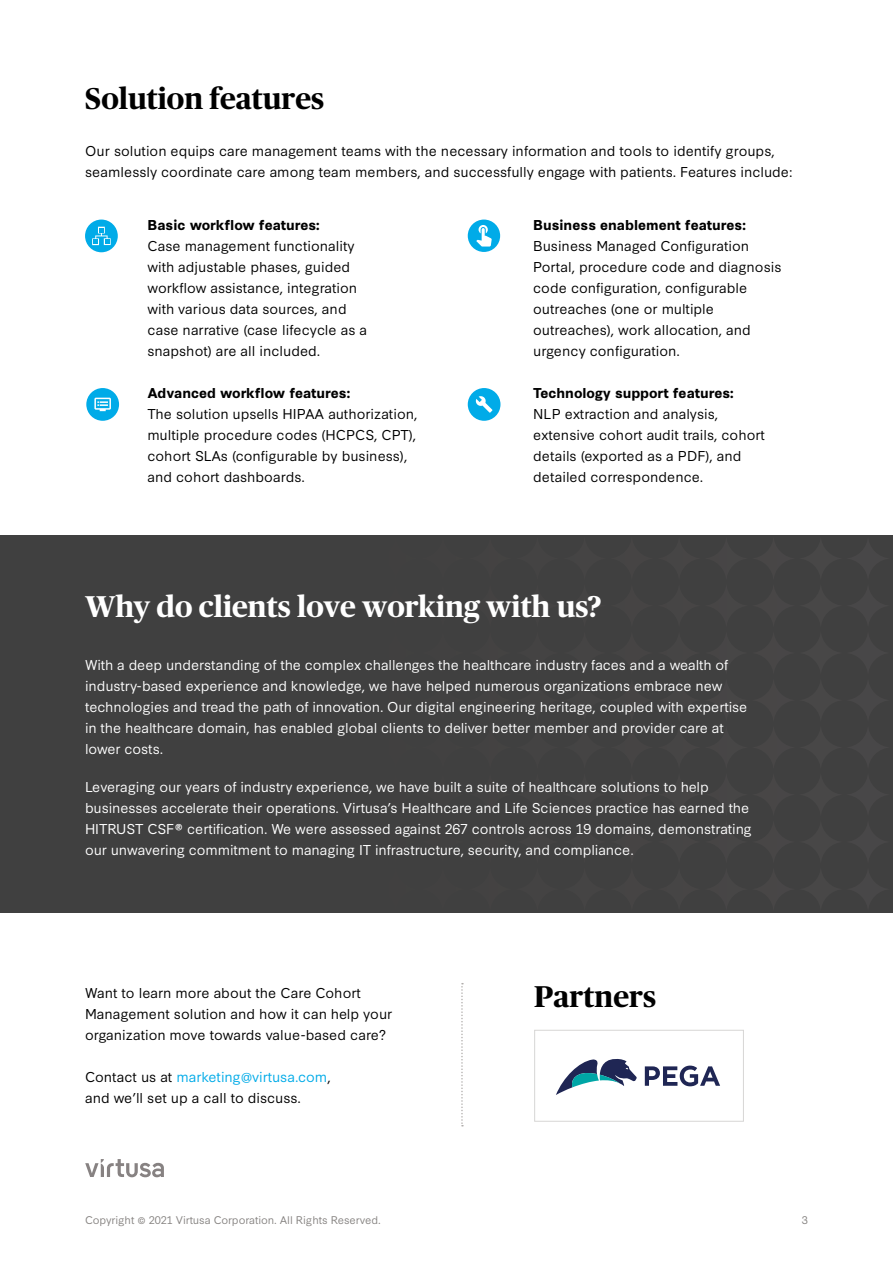
<style>
.page{position:relative;width:893px;height:1263px;background:#fff}
.page>*{position:absolute;margin:0;border:0;box-sizing:border-box;transform-origin:0 0}
.t1{font:700 30px "Publico Headline";color:#fff}
.t2{font:700 30px "Publico Headline";color:#000}
.t3{font:13.5px/21px "Synthese";color:#000}
.t4{font:13.5px/21px "Synthese";letter-spacing:-.005em;color:#fff}
.t5{font:700 13.5px "Synthese";color:#000}
.t6{font:10.5px "Synthese";letter-spacing:-.005em;color:#868381}
.s1{color:#00abe8}
</style>
<div class="page">
<div style="left:0;top:535px;width:893px;height:378px;background:#404040"></div>
<svg style="left:461px;top:983px;width:2px;height:143px"></svg>
<div style="left:534px;top:1030px;width:210px;height:91px;border:1px solid #d7d6d5"></div>
<svg style="left:85px;top:1159px;width:79px;height:18px"></svg>
<svg style="left:468px;top:220px;width:32px;height:32px"></svg>
<svg style="left:85px;top:220px;width:33px;height:32px"></svg>
<svg style="left:86px;top:388px;width:33px;height:33px"></svg>
<svg style="left:468px;top:388px;width:32px;height:33px"></svg>
<svg style="left:556px;top:1059px;width:81px;height:36px"></svg>
<svg style="left:645px;top:1065px;width:75px;height:21px"></svg>
<h1 class="t2" style="left:85px;top:77px;width:240px">Solution features</h1>
<p class="t3" style="left:85px;top:139px;width:709px">Our solution equips care management teams with the necessary information and tools to identify groups, seamlessly coordinate care among team members, and successfully engage with patients. Features include:</p>
<p class="t5" style="left:148px;top:214px;width:174px">Basic workflow features:</p>
<p class="t3" style="left:148px;top:234px;width:221px">Case management functionality with adjustable phases, guided workflow assistance, integration with various data sources, and case narrative (case lifecycle as a snapshot) are all included.</p>
<p class="t5" style="left:148px;top:382px;width:204px">Advanced workflow features:</p>
<p class="t3" style="left:148px;top:402px;width:271px">The solution upsells HIPAA authorization, multiple procedure codes (HCPCS, CPT), cohort SLAs (configurable by business), and cohort dashboards.</p>
<p class="t5" style="left:533px;top:214px;width:214px">Business enablement features:</p>
<p class="t3" style="left:533px;top:234px;width:250px">Business Managed Configuration<br>Portal, procedure code and diagnosis code configuration, configurable outreaches (one or multiple outreaches), work allocation, and urgency configuration.</p>
<p class="t5" style="left:533px;top:382px;width:202px">Technology support features:</p>
<p class="t3" style="left:533px;top:402px;width:233px">NLP extraction and analysis, extensive cohort audit trails, cohort details (exported as a PDF), and detailed correspondence.</p>
<h1 class="t1" style="left:85px;top:585px;width:518px">Why do clients love working with us?</h1>
<p class="t4" style="left:85px;top:653px;width:664px">With a deep understanding of the complex challenges the healthcare industry faces and a wealth of industry-based experience and knowledge, we have helped numerous organizations embrace new technologies and tread the path of innovation. Our digital engineering heritage, coupled with expertise in the healthcare domain, has enabled global clients to deliver better member and provider care at lower costs.</p>
<p class="t4" style="left:85px;top:775px;width:668px">Leveraging our years of industry experience, we have built a suite of healthcare solutions to help businesses accelerate their operations. Virtusa’s Healthcare and Life Sciences practice has earned the HITRUST CSF® certification. We were assessed against 267 controls across 19 domains, demonstrating our unwavering commitment to managing IT infrastructure, security, and compliance.</p>
<p class="t3" style="left:85px;top:981px;width:309px">Want to learn more about the Care Cohort<br>Management solution and how it can help your organization move towards value-based care?</p>
<p class="t3" style="left:85px;top:1065px;width:247px">Contact us at <span class="s1">marketing@virtusa.com</span>, and we’ll set up a call to discuss.</p>
<h1 class="t2" style="left:534px;top:975px;width:123px">Partners</h1>
<p class="t6" style="left:85px;top:1211px;width:297px">Copyright © 2021 Virtusa Corporation. All Rights Reserved.</p>
<p class="t6" style="left:802px;top:1211px;width:8px">3</p>
</div>
